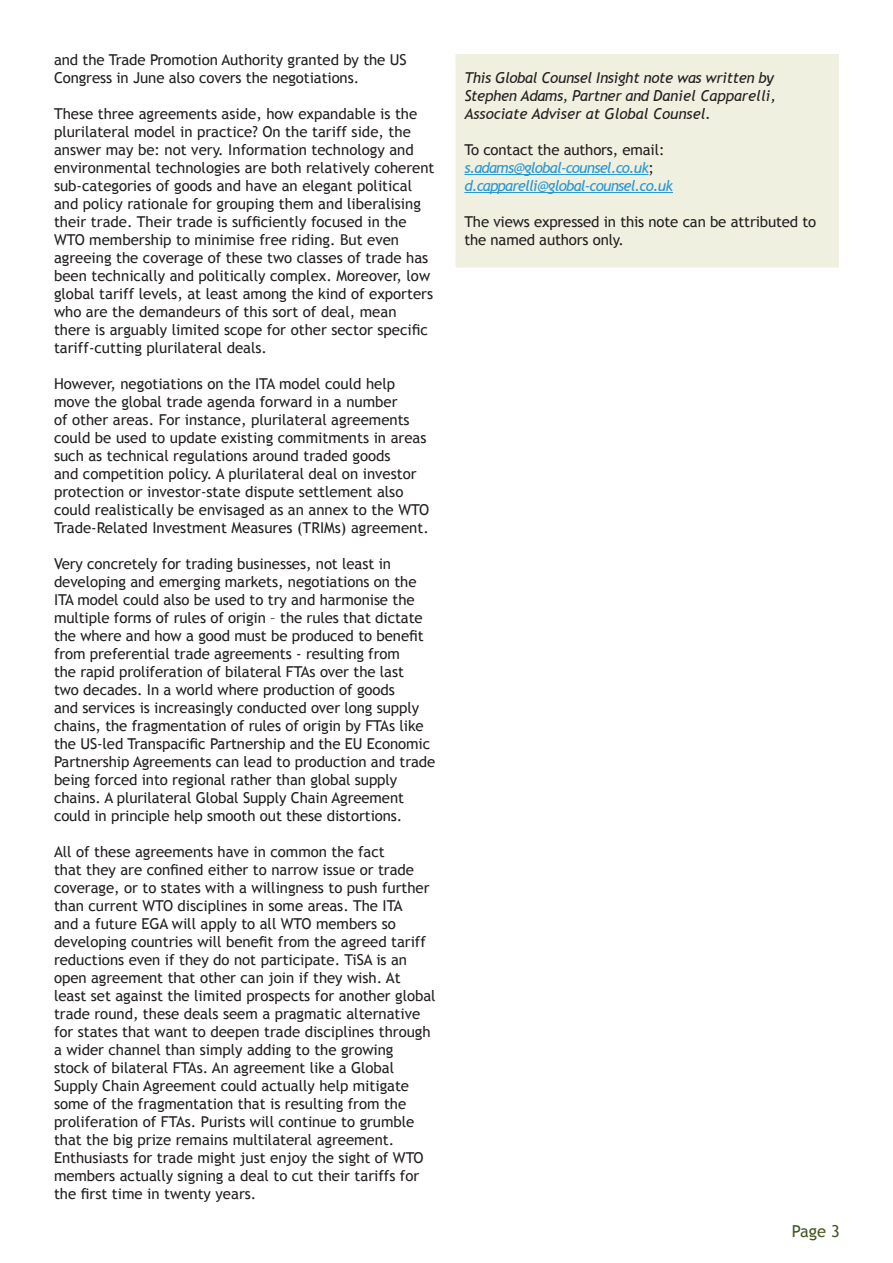
<style>
.page{position:relative;width:893px;height:1263px;background:#fff}
.page>*{position:absolute;margin:0;border:0;box-sizing:border-box;transform-origin:0 0}
.t1{font:16.5px "Trebuchet MS";color:#44591f}
.Paragraph_Style_1{font:15px/18px "Trebuchet MS";color:#231f20}
.t2{font:italic 15px/18px "Trebuchet MS";letter-spacing:-.02em;color:#231f20}
.t3{font:italic 15px/18px "Trebuchet MS";letter-spacing:-.05em;color:#2697d3}
.s1{font-style:normal;color:#231f20}
</style>
<div class="page">
<div style="left:455px;top:54px;width:384px;height:214px;background:#f0f0e1;border:2px solid #f0f0e1"></div>
<hr style="left:464px;top:174px;width:184px;height:1px;background:#2697d3">
<hr style="left:464px;top:192px;width:209px;height:1px;background:#2697d3">
<p class="Paragraph_Style_1" style="left:54px;top:51px;width:354px">and the Trade Promotion Authority granted by the US<br>Congress in June also covers the negotiations.</p>
<p class="Paragraph_Style_1" style="left:54px;top:105px;width:382px">These three agreements aside, how expandable is the plurilateral model in practice? On the tariff side, the answer may be: not very. Information technology and environmental technologies are both relatively coherent sub-categories of goods and have an elegant political and policy rationale for grouping them and liberalising their trade. Their trade is sufficiently focused in the WTO membership to minimise free riding. But even agreeing the coverage of these two classes of trade has been technically and politically complex. Moreover, low global tariff levels, at least among the kind of exporters who are the demandeurs of this sort of deal, mean there is arguably limited scope for other sector specific tariff-cutting plurilateral deals.</p>
<p class="Paragraph_Style_1" style="left:54px;top:375px;width:377px">However, negotiations on the ITA model could help move the global trade agenda forward in a number<br>of other areas. For instance, plurilateral agreements could be used to update existing commitments in areas such as technical regulations around traded goods<br>and competition policy. A plurilateral deal on investor protection or investor-state dispute settlement also could realistically be envisaged as an annex to the WTO Trade-Related Investment Measures (TRIMs) agreement.</p>
<p class="Paragraph_Style_1" style="left:54px;top:555px;width:383px">Very concretely for trading businesses, not least in developing and emerging markets, negotiations on the ITA model could also be used to try and harmonise the multiple forms of rules of origin – the rules that dictate the where and how a good must be produced to benefit from preferential trade agreements - resulting from<br>the rapid proliferation of bilateral FTAs over the last<br>two decades. In a world where production of goods<br>and services is increasingly conducted over long supply chains, the fragmentation of rules of origin by FTAs like the US-led Transpacific Partnership and the EU Economic Partnership Agreements can lead to production and trade being forced into regional rather than global supply chains. A plurilateral Global Supply Chain Agreement could in principle help smooth out these distortions.</p>
<p class="Paragraph_Style_1" style="left:54px;top:843px;width:383px">All of these agreements have in common the fact<br>that they are confined either to narrow issue or trade coverage, or to states with a willingness to push further than current WTO disciplines in some areas. The ITA<br>and a future EGA will apply to all WTO members so developing countries will benefit from the agreed tariff reductions even if they do not participate. TiSA is an open agreement that other can join if they wish. At least set against the limited prospects for another global trade round, these deals seem a pragmatic alternative for states that want to deepen trade disciplines through a wider channel than simply adding to the growing<br>stock of bilateral FTAs. An agreement like a Global Supply Chain Agreement could actually help mitigate some of the fragmentation that is resulting from the proliferation of FTAs. Purists will continue to grumble that the big prize remains multilateral agreement.<br>Enthusiasts for trade might just enjoy the sight of WTO members actually signing a deal to cut their tariffs for the first time in twenty years.</p>
<p class="t2" style="left:464px;top:68px;width:313px">This Global Counsel Insight note was written by<br>Stephen Adams, Partner and Daniel Capparelli,<br>Associate Adviser at Global Counsel.</p>
<p class="t3" style="left:464px;top:140px;width:202px"><span class="s1">To contact the authors, email: </span>s.adams@global-counsel.co.uk<span class="s1">;</span></p>
<p class="t3" style="left:464px;top:176px;width:210px">d.capparelli@global-counsel.co.uk</p>
<p class="Paragraph_Style_1" style="left:464px;top:212px;width:353px">The views expressed in this note can be attributed to the named authors only.</p>
<p class="t1" style="left:792px;top:1221px;width:49px">Page 3</p>
</div>
